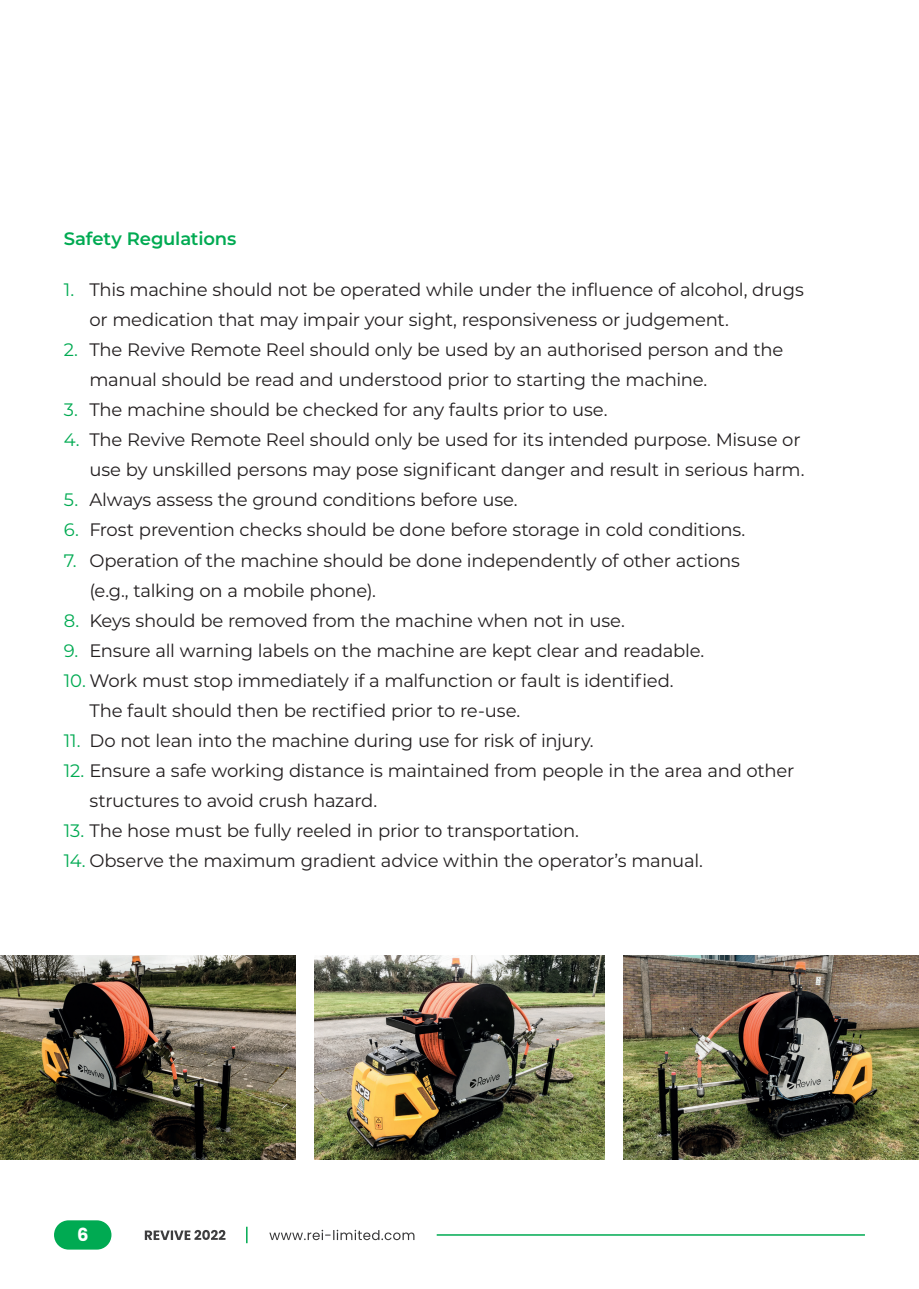
<style>
.page{position:relative;width:919px;height:1289px;background:#fff}
.page>*{position:absolute;margin:0;border:0;box-sizing:border-box;transform-origin:0 0}
.t1{font:18px/30px "Montserrat";letter-spacing:-.015em;color:#231f20}
.t2{font:600 18px "Montserrat";letter-spacing:-.005em;color:#00aa52}
.t3{font:700 18px "Poppins";color:#fff}
.s1{color:#00aa52}
</style>
<div class="page">
<div style="left:54px;top:1220px;width:57px;height:29px;background:#00aa52;border-radius:15px"></div>
<svg style="left:269px;top:1229px;width:145px;height:11px"></svg>
<svg style="left:145px;top:1229px;width:80px;height:10px"></svg>
<svg style="left:246px;top:1226px;width:1px;height:17px"></svg>
<hr style="left:436px;top:1234px;width:428px;height:1px;background:#00aa52">
<img style="left:623px;top:956px;width:295px;height:203px">
<img style="left:0;top:956px;width:296px;height:203px">
<img style="left:314px;top:956px;width:291px;height:203px">
<p class="t2" style="left:64px;top:225px;width:174px">Safety Regulations</p>
<p class="t1" style="left:89px;top:274px;width:716px;text-indent:-26px"><span class="s1">1.</span> This machine should not be operated while under the influence of alcohol, drugs or medication that may impair your sight, responsiveness or judgement.</p>
<p class="t1" style="left:89px;top:334px;width:695px;text-indent:-26px"><span class="s1">2.</span> The Revive Remote Reel should only be used by an authorised person and the manual should be read and understood prior to starting the machine.</p>
<p class="t1" style="left:64px;top:394px;width:545px"><span class="s1">3.</span> The machine should be checked for any faults prior to use.</p>
<p class="t1" style="left:64px;top:424px;width:742px;text-align:right"><span class="s1">4.</span> The Revive Remote Reel should only be used for its intended purpose. Misuse or use by unskilled persons may pose significant danger and result in serious harm.</p>
<p class="t1" style="left:64px;top:484px;width:455px"><span class="s1">5.</span> Always assess the ground conditions before use.</p>
<p class="t1" style="left:64px;top:514px;width:683px"><span class="s1">6.</span> Frost prevention checks should be done before storage in cold conditions.</p>
<p class="t1" style="left:89px;top:544px;width:652px;text-indent:-26px"><span class="s1">7.</span> Operation of the machine should be done independently of other actions (e.g., talking on a mobile phone).</p>
<p class="t1" style="left:64px;top:604px;width:562px"><span class="s1">8.</span> Keys should be removed from the machine when not in use.</p>
<p class="t1" style="left:64px;top:634px;width:642px"><span class="s1">9.</span> Ensure all warning labels on the machine are kept clear and readable.</p>
<p class="t1" style="left:89px;top:664px;width:586px;text-indent:-26px"><span class="s1">10.</span> Work must stop immediately if a malfunction or fault is identified.<br>The fault should then be rectified prior to re-use.</p>
<p class="t1" style="left:64px;top:724px;width:531px"><span class="s1">11.</span> Do not lean into the machine during use for risk of injury.</p>
<p class="t1" style="left:89px;top:754px;width:706px;text-indent:-26px"><span class="s1">12.</span> Ensure a safe working distance is maintained from people in the area and other structures to avoid crush hazard.</p>
<p class="t1" style="left:64px;top:814px;width:516px"><span class="s1">13.</span> The hose must be fully reeled in prior to transportation.</p>
<p class="t1" style="left:64px;top:844px;width:640px"><span class="s1">14.</span> Observe the maximum gradient advice within the operator’s manual.</p>
<p class="t3" style="left:77px;top:1223px;width:13px">6</p>
</div>
